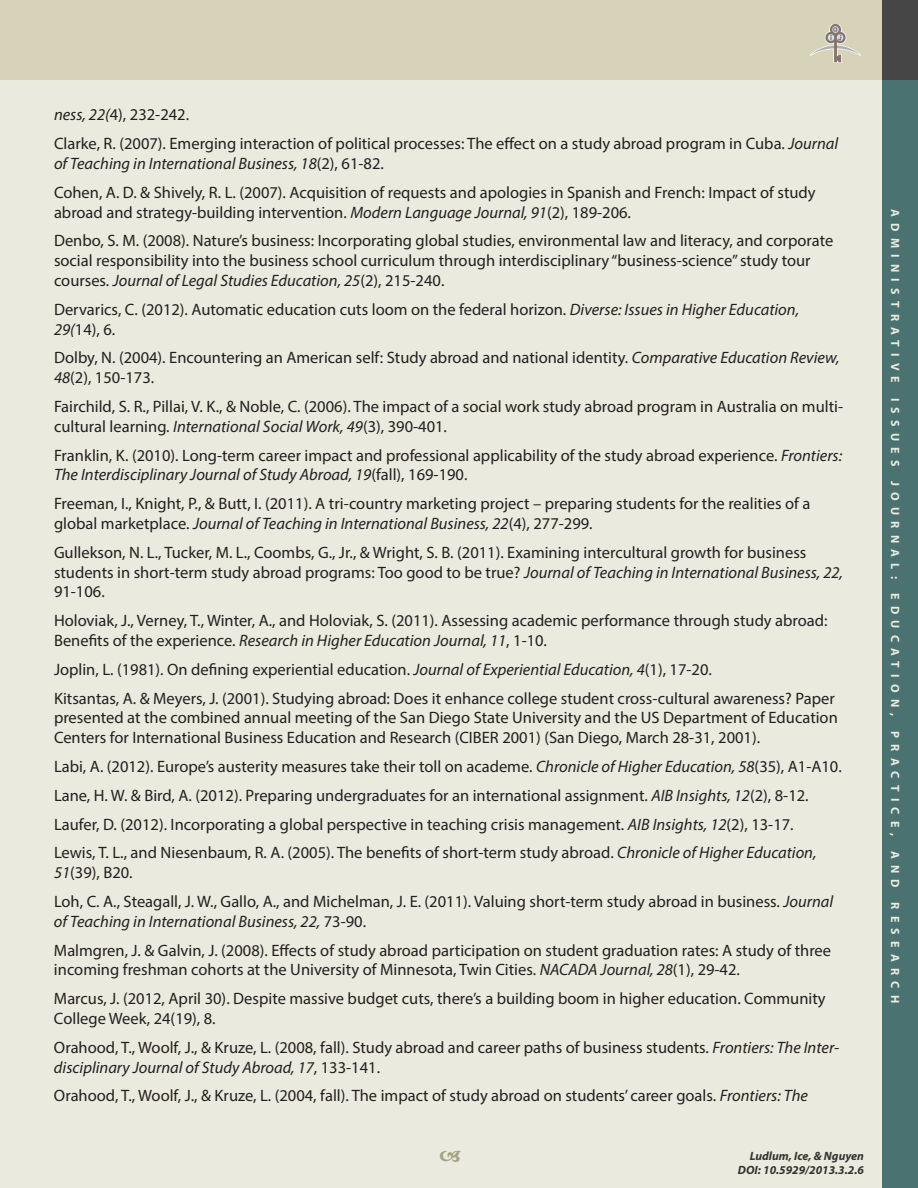
<style>
.page{position:relative;width:918px;height:1188px;background:#ebeade}
.page>*{position:absolute;margin:0;border:0;box-sizing:border-box;transform-origin:0 0}
.t1{font:16.5px/19.8px "Myriad Pro";color:#231f20}
.t2{font:700 12px "Myriad Pro";letter-spacing:.52em;color:#ebeade}
.t3{font:italic 700 12px/14.4px "Myriad Pro";color:#333;text-align:right}
.s1{font-style:italic}
</style>
<div class="page">
<div style="left:0;top:0;width:882px;height:80px;background:#d7d3b9"></div>
<div style="left:882px;top:80px;width:36px;height:1108px;background:#4a7270"></div>
<div style="left:882px;top:0;width:36px;height:80px;background:#464646"></div>
<img style="left:811px;top:24px;width:50px;height:38px">
<p class="t1" style="left:54px;top:105px;width:137px"><span class="s1">ness, 22(</span>4), 232-242.</p>
<p class="t1" style="left:54px;top:133px;width:786px">Clarke, R. (2007). Emerging interaction of political processes: The effect on a study abroad program in Cuba. <span class="s1">Journal of Teaching in International Business, 18</span>(2), 61-82.</p>
<p class="t1" style="left:54px;top:182px;width:763px">Cohen, A. D. &amp; Shively, R. L. (2007). Acquisition of requests and apologies in Spanish and French: Impact of study abroad and strategy-building intervention. <span class="s1">Modern Language Journal, 91</span>(2), 189-206.</p>
<p class="t1" style="left:54px;top:231px;width:781px">Denbo, S. M. (2008). Nature’s business: Incorporating global studies, environmental law and literacy, and corporate social responsibility into the business school curriculum through interdisciplinary “business-science” study tour courses. <span class="s1">Journal of Legal Studies Education, 25</span>(2), 215-240.</p>
<p class="t1" style="left:54px;top:299px;width:747px">Dervarics, C. (2012). Automatic education cuts loom on the federal horizon. <span class="s1">Diverse: Issues in Higher Education,<br>29(</span>14), 6.</p>
<p class="t1" style="left:54px;top:348px;width:787px">Dolby, N. (2004). Encountering an American self: Study abroad and national identity. <span class="s1">Comparative Education Review,<br>48</span>(2), 150-173.</p>
<p class="t1" style="left:54px;top:396px;width:791px">Fairchild, S. R., Pillai, V. K., &amp; Noble, C. (2006). The impact of a social work study abroad program in Australia on multi&shy;cultural learning. <span class="s1">International Social Work, 49</span>(3), 390-401.</p>
<p class="t1" style="left:54px;top:445px;width:790px">Franklin, K. (2010). Long-term career impact and professional applicability of the study abroad experience. <span class="s1">Frontiers:<br>The Interdisciplinary Journal of Study Abroad, 19</span>(fall), 169-190.</p>
<p class="t1" style="left:54px;top:493px;width:758px">Freeman, I., Knight, P., &amp; Butt, I. (2011). A tri-country marketing project – preparing students for the realities of a global marketplace. <span class="s1">Journal of Teaching in International Business, 22</span>(4), 277-299.</p>
<p class="t1" style="left:54px;top:542px;width:791px">Gullekson, N. L., Tucker, M. L., Coombs, G., Jr., &amp; Wright, S. B. (2011). Examining intercultural growth for business students in short-term study abroad programs: Too good to be true? <span class="s1">Journal of Teaching in International Business, 22,<br></span>91-106.</p>
<p class="t1" style="left:54px;top:610px;width:775px">Holoviak, J., Verney, T., Winter, A., and Holoviak, S. (2011). Assessing academic performance through study abroad:<br>Benefits of the experience. <span class="s1">Research in Higher Education Journal, 11</span>, 1-10.</p>
<p class="t1" style="left:54px;top:659px;width:659px">Joplin, L. (1981). On defining experiential education. <span class="s1">Journal of Experiential Education, 4</span>(1), 17-20.</p>
<p class="t1" style="left:54px;top:688px;width:785px">Kitsantas, A. &amp; Meyers, J. (2001). Studying abroad: Does it enhance college student cross-cultural awareness? Paper presented at the combined annual meeting of the San Diego State University and the US Department of Education<br>Centers for International Business Education and Research (CIBER 2001) (San Diego, March 28-31, 2001).</p>
<p class="t1" style="left:54px;top:756px;width:789px">Labi, A. (2012). Europe’s austerity measures take their toll on academe. <span class="s1">Chronicle of Higher Education, 58</span>(35), A1-A10.</p>
<p class="t1" style="left:54px;top:785px;width:756px">Lane, H. W. &amp; Bird, A. (2012). Preparing undergraduates for an international assignment. <span class="s1">AIB Insights, 12</span>(2), 8-12.</p>
<p class="t1" style="left:54px;top:814px;width:741px">Laufer, D. (2012). Incorporating a global perspective in teaching crisis management. <span class="s1">AIB Insights, 12</span>(2), 13-17.</p>
<p class="t1" style="left:54px;top:843px;width:764px">Lewis, T. L., and Niesenbaum, R. A. (2005). The benefits of short-term study abroad. <span class="s1">Chronicle of Higher Education,<br>51</span>(39), B20.</p>
<p class="t1" style="left:54px;top:891px;width:781px">Loh, C. A., Steagall, J. W., Gallo, A., and Michelman, J. E. (2011). Valuing short-term study abroad in business. <span class="s1">Journal of Teaching in International Business, 22,</span> 73-90.</p>
<p class="t1" style="left:54px;top:940px;width:779px">Malmgren, J. &amp; Galvin, J. (2008). Effects of study abroad participation on student graduation rates: A study of three incoming freshman cohorts at the University of Minnesota, Twin Cities. <span class="s1">NACADA Journal, 28</span>(1), 29-42.</p>
<p class="t1" style="left:54px;top:988px;width:773px">Marcus, J. (2012, April 30). Despite massive budget cuts, there’s a building boom in higher education. Community<br>College Week, 24(19), 8.</p>
<p class="t1" style="left:54px;top:1037px;width:787px">Orahood, T., Woolf, J., &amp; Kruze, L. (2008, fall). Study abroad and career paths of business students. <span class="s1">Frontiers: The Inter&shy;disciplinary Journal of Study Abroad, 17</span>, 133-141.</p>
<p class="t1" style="left:54px;top:1086px;width:756px">Orahood, T., Woolf, J., &amp; Kruze, L. (2004, fall). The impact of study abroad on students’ career goals. <span class="s1">Frontiers: The</span></p>
<p class="t3" style="left:738px;top:1148px;width:128px">Ludlum, Ice, &amp; Nguyen<br>DOI: 10.5929/2013.3.2.6</p>
<p class="t2" style="left:903px;top:209px;width:795px;rotate:90deg">ADMINISTRATIVE ISSUES JOURNAL: EDUCATION, PRACTICE, AND RESEARCH</p>
</div>
